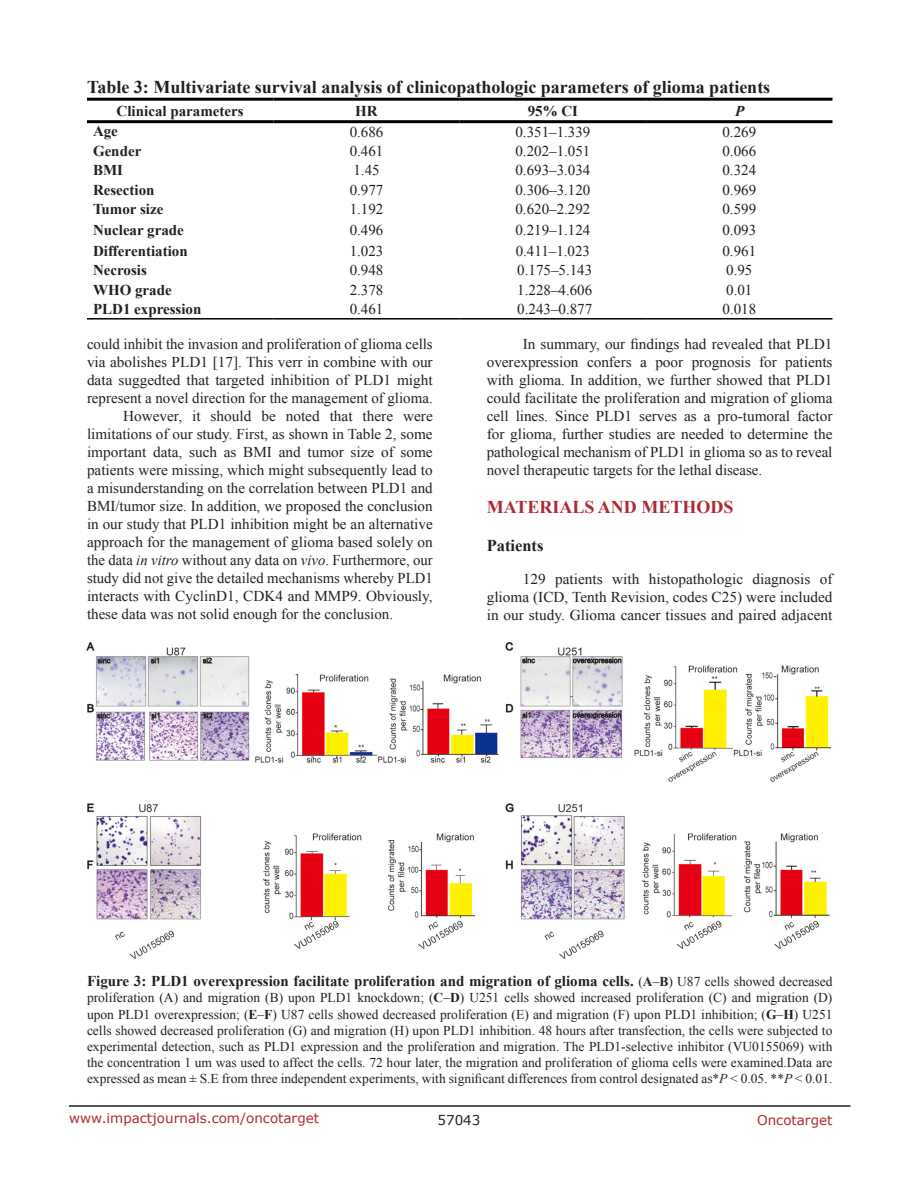
<style>
.page{position:relative;width:918px;height:1188px;background:#fff}
.page>*{position:absolute;margin:0;border:0;box-sizing:border-box;transform-origin:0 0}
.TableHeading{font:700 18px "Times New Roman";color:#231f20}
.Heading{font:700 18px "Times New Roman";color:#ac2b31}
.SubHeading{font:700 16.5px "Times New Roman";color:#231f20}
.BodyText{font:15px/18px "Times New Roman";color:#231f20;text-align:justify}
.TableText{font:15px "Times New Roman";color:#231f20}
.TableText-2{font:700 15px "Times New Roman";color:#231f20}
.FigureText{font:700 15px "Times New Roman";color:#231f20}
.TableText-3{font:italic 700 15px "Times New Roman";color:#231f20}
.FigureText-2{font:13.5px/16.2px "Times New Roman";color:#231f20;text-align:justify}
.t1{font:13.5px "Verdana";color:#ac2b31}
.t2{font:13.5px "Verdana";color:#231f20}
.s1{font-style:italic}
.s2{font-weight:400;font-size:13.5px}
.s3{font-size:13.5px}
.s4{font-weight:700}
</style>
<div class="page">
<hr style="left:69px;top:1105px;width:781px;height:2px;background:#231f20">
<hr style="left:87px;top:98px;width:186px;height:3px;background:#000">
<hr style="left:273px;top:98px;width:187px;height:3px;background:#000">
<hr style="left:460px;top:98px;width:186px;height:3px;background:#000">
<hr style="left:646px;top:98px;width:186px;height:3px;background:#000">
<hr style="left:87px;top:120px;width:186px;height:3px;background:#000">
<hr style="left:273px;top:120px;width:187px;height:3px;background:#000">
<hr style="left:460px;top:120px;width:186px;height:3px;background:#000">
<hr style="left:646px;top:120px;width:186px;height:3px;background:#000">
<hr style="left:87px;top:318px;width:186px;height:2px;background:#000">
<hr style="left:273px;top:318px;width:187px;height:2px;background:#000">
<hr style="left:460px;top:318px;width:186px;height:2px;background:#000">
<hr style="left:646px;top:318px;width:186px;height:2px;background:#000">
<img style="left:86px;top:642px;width:744px;height:317px">
<p class="TableHeading" style="left:87px;top:75px;width:685px">Table 3: Multivariate survival analysis of clinicopathologic parameters of glioma patients</p>
<p class="TableText-2" style="left:117px;top:100px;width:129px">Clinical parameters</p>
<p class="TableText-2" style="left:355px;top:100px;width:24px">HR</p>
<p class="TableText-2" style="left:528px;top:100px;width:52px">95% CI</p>
<p class="TableText-3" style="left:735px;top:100px;width:11px">P</p>
<p class="TableText-2" style="left:93px;top:121px;width:26px">Age</p>
<p class="TableText" style="left:350px;top:121px;width:35px">0.686</p>
<p class="TableText" style="left:515px;top:121px;width:76px">0.351–1.339</p>
<p class="TableText" style="left:722px;top:121px;width:35px">0.269</p>
<p class="TableText-2" style="left:93px;top:140px;width:50px">Gender</p>
<p class="TableText" style="left:350px;top:141px;width:35px">0.461</p>
<p class="TableText" style="left:515px;top:141px;width:76px">0.202–1.051</p>
<p class="TableText" style="left:722px;top:141px;width:35px">0.066</p>
<p class="TableText-2" style="left:93px;top:160px;width:31px">BMI</p>
<p class="TableText" style="left:353px;top:160px;width:28px">1.45</p>
<p class="TableText" style="left:515px;top:160px;width:76px">0.693–3.034</p>
<p class="TableText" style="left:722px;top:160px;width:35px">0.324</p>
<p class="TableText-2" style="left:93px;top:179px;width:63px">Resection</p>
<p class="TableText" style="left:350px;top:180px;width:35px">0.977</p>
<p class="TableText" style="left:515px;top:180px;width:76px">0.306–3.120</p>
<p class="TableText" style="left:722px;top:180px;width:35px">0.969</p>
<p class="TableText-2" style="left:93px;top:199px;width:72px">Tumor size</p>
<p class="TableText" style="left:350px;top:199px;width:35px">1.192</p>
<p class="TableText" style="left:515px;top:199px;width:76px">0.620–2.292</p>
<p class="TableText" style="left:722px;top:199px;width:35px">0.599</p>
<p class="TableText-2" style="left:93px;top:220px;width:92px">Nuclear grade</p>
<p class="TableText" style="left:350px;top:220px;width:35px">0.496</p>
<p class="TableText" style="left:515px;top:220px;width:76px">0.219–1.124</p>
<p class="TableText" style="left:722px;top:220px;width:35px">0.093</p>
<p class="TableText-2" style="left:93px;top:241px;width:96px">Differentiation</p>
<p class="TableText" style="left:350px;top:241px;width:35px">1.023</p>
<p class="TableText" style="left:516px;top:241px;width:76px">0.411–1.023</p>
<p class="TableText" style="left:722px;top:241px;width:35px">0.961</p>
<p class="TableText-2" style="left:93px;top:260px;width:55px">Necrosis</p>
<p class="TableText" style="left:350px;top:260px;width:35px">0.948</p>
<p class="TableText" style="left:517px;top:260px;width:76px">0.175–5.143</p>
<p class="TableText" style="left:726px;top:260px;width:28px">0.95</p>
<p class="TableText-2" style="left:93px;top:279px;width:80px">WHO grade</p>
<p class="TableText" style="left:350px;top:280px;width:35px">2.378</p>
<p class="TableText" style="left:517px;top:280px;width:76px">1.228–4.606</p>
<p class="TableText" style="left:726px;top:280px;width:28px">0.01</p>
<p class="TableText-2" style="left:93px;top:299px;width:110px">PLD1 expression</p>
<p class="TableText" style="left:350px;top:299px;width:35px">0.461</p>
<p class="TableText" style="left:517px;top:299px;width:76px">0.243–0.877</p>
<p class="TableText" style="left:722px;top:299px;width:35px">0.018</p>
<p class="BodyText" style="left:87px;top:335px;width:347px">could inhibit the invasion and proliferation of glioma cells via abolishes PLD1 [17]. This verr in combine with our data suggedted that targeted inhibition of PLD1 might represent a novel direction for the management of glioma.</p>
<p class="BodyText" style="left:87px;top:407px;width:347px;text-indent:36px">However, it should be noted that there were limitations of our study. First, as shown in Table 2, some important data, such as BMI and tumor size of some patients were missing, which might subsequently lead to a misunderstanding on the correlation between PLD1 and BMI/tumor size. In addition, we proposed the conclusion in our study that PLD1 inhibition might be an alternative approach for the management of glioma based solely on the data <span class="s1">in vitro</span> without any data on <span class="s1">vivo</span>. Furthermore, our study did not give the detailed mechanisms whereby PLD1 interacts with CyclinD1, CDK4 and MMP9. Obviously, these data was not solid enough for the conclusion.</p>
<p class="BodyText" style="left:487px;top:335px;width:347px;text-indent:36px">In summary, our findings had revealed that PLD1 overexpression confers a poor prognosis for patients with glioma. In addition, we further showed that PLD1 could facilitate the proliferation and migration of glioma cell lines. Since PLD1 serves as a pro-tumoral factor for glioma, further studies are needed to determine the pathological mechanism of PLD1 in glioma so as to reveal novel therapeutic targets for the lethal disease.</p>
<p class="Heading" style="left:487px;top:495px;width:248px">MATERIALS AND METHODS</p>
<p class="SubHeading" style="left:487px;top:534px;width:58px">Patients</p>
<p class="BodyText" style="left:487px;top:570px;width:347px;text-indent:36px">129 patients with histopathologic diagnosis of glioma (ICD, Tenth Revision, codes C25) were included in our study. Glioma cancer tissues and paired adjacent</p>
<p class="FigureText" style="left:87px;top:971px;width:747px">Figure 3: PLD1 overexpression facilitate proliferation and migration of glioma cells. <span class="s2">(</span><span class="s3">A</span><span class="s2">–</span><span class="s3">B</span><span class="s2">) U87 cells showed decreased</span></p>
<p class="FigureText-2" style="left:87px;top:990px;width:747px">proliferation (A) and migration (B) upon PLD1 knockdown; (<span class="s4">C</span>–<span class="s4">D</span>) U251 cells showed increased proliferation (C) and migration (D) upon PLD1 overexpression; (<span class="s4">E</span>–<span class="s4">F</span>) U87 cells showed decreased proliferation (E) and migration (F) upon PLD1 inhibition; (<span class="s4">G</span>–<span class="s4">H</span>) U251 cells showed decreased proliferation (G) and migration (H) upon PLD1 inhibition. 48 hours after transfection, the cells were subjected to experimental detection, such as PLD1 expression and the proliferation and migration. The PLD1-selective inhibitor (VU0155069) with the concentration 1 um was used to affect the cells. 72 hour later, the migration and proliferation of glioma cells were examined.Data are expressed as mean ± S.E from three independent experiments, with significant differences from control designated as*<span class="s1">P</span> &lt; 0.05. **<span class="s1">P</span> &lt; 0.01.</p>
<p class="t1" style="left:69px;top:1109px;width:252px">www.impactjournals.com/oncotarget</p>
<p class="t2" style="left:438px;top:1111px;width:44px">57043</p>
<p class="t1" style="left:757px;top:1111px;width:77px">Oncotarget</p>
</div>
